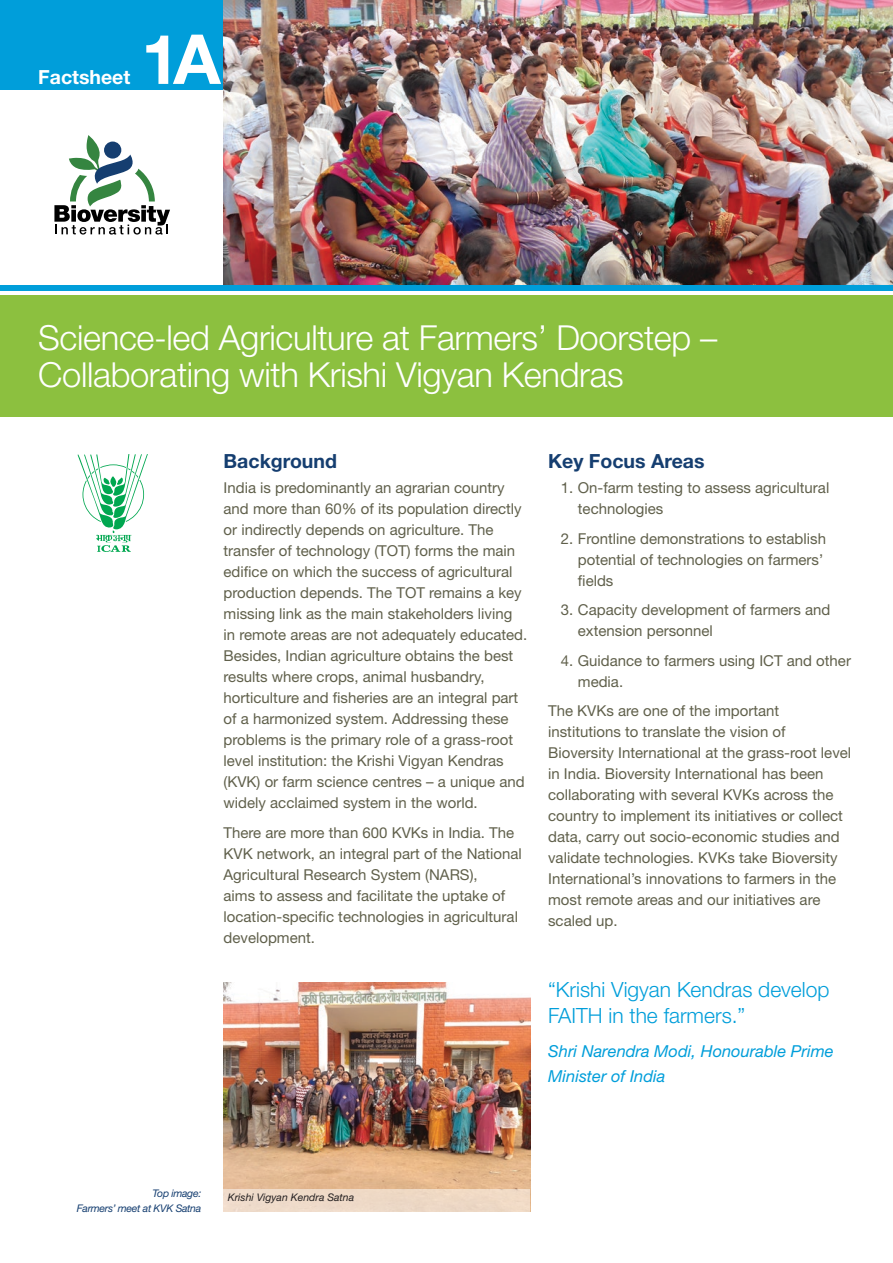
<style>
.page{position:relative;width:893px;height:1263px;background:#fff}
.page>*{position:absolute;margin:0;border:0;box-sizing:border-box;transform-origin:0 0}
.BI_Header_2{font:700 69px "Helvetica Neue LT Std";color:#fff}
.BI_Header_1{font:300 34.5px/37.5px "Helvetica Neue LT Std";letter-spacing:-.01em;color:#fff}
.BI_Header_1-2{font:300 21px/25.5px "Helvetica Neue LT Std";color:#009eda}
.BI_Header_2-2{font:700 19.5px "Helvetica Neue LT Std";color:#153e70}
.BI_Header_2-3{font:700 19.5px "Helvetica Neue LT Std";color:#fff}
.BI_Header_1-3{font:italic 16.5px/25.5px "Helvetica Neue LT Std";color:#009eda}
.BI_BodyText{font:15px/21px "Helvetica Neue LT Std";color:#60604b}
.BI_SideBlock{font:italic 10.5px/15px "Helvetica Neue LT Std";letter-spacing:-.03em;color:#153e70;text-align:right}
.BI_PhotoCaption_blac{font:italic 10.5px "Helvetica Neue LT Std";color:#231f20}
</style>
<div class="page">
<div style="left:0;top:0;width:234px;height:89px;background:#009eda"></div>
<img style="left:224px;top:0;width:669px;height:285px">
<svg style="left:54px;top:135px;width:116px;height:100px"></svg>
<div style="left:0;top:285px;width:893px;height:6px;background:#009eda"></div>
<div style="left:0;top:296px;width:893px;height:121px;background:#8cc03f"></div>
<img style="left:224px;top:982px;width:306px;height:207px">
<div style="left:224px;top:1189px;width:306px;height:23px;background:#eedac6"></div>
<svg style="left:78px;top:454px;width:70px;height:98px"></svg>
<p class="BI_Header_2-3" style="left:38px;top:65px;width:94px">Factsheet</p>
<p class="BI_Header_2" style="left:141px;top:17px;width:81px">1A</p>
<p class="BI_Header_1" style="left:38px;top:318px;width:681px">Science-led Agriculture at Farmers’ Doorstep –<br>Collaborating with Krishi Vigyan Kendras</p>
<p class="BI_Header_2-2" style="left:224px;top:449px;width:115px">Background</p>
<p class="BI_BodyText" style="left:224px;top:477px;width:305px">India is predominantly an agrarian country and more than 60% of its population directly or indirectly depends on agriculture. The transfer of technology (TOT) forms the main edifice on which the success of agricultural production depends. The TOT remains a key missing link as the main stakeholders living in remote areas are not adequately educated.<br>Besides, Indian agriculture obtains the best results where crops, animal husbandry, horticulture and fisheries are an integral part of a harmonized system. Addressing these problems is the primary role of a grass-root level institution: the Krishi Vigyan Kendras (KVK) or farm science centres – a unique and widely acclaimed system in the world.</p>
<p class="BI_BodyText" style="left:224px;top:822px;width:300px">There are more than 600 KVKs in India. The KVK network, an integral part of the National Agricultural Research System (NARS),<br>aims to assess and facilitate the uptake of location-specific technologies in agricultural development.</p>
<p class="BI_Header_2-2" style="left:548px;top:449px;width:158px">Key Focus Areas</p>
<p class="BI_BodyText" style="left:578px;top:477px;width:253px;text-indent:-17px">1. On-farm testing to assess agricultural technologies</p>
<p class="BI_BodyText" style="left:578px;top:528px;width:250px;text-indent:-17px">2. Frontline demonstrations to establish potential of technologies on farmers’ fields</p>
<p class="BI_BodyText" style="left:578px;top:599px;width:254px;text-indent:-17px">3. Capacity development of farmers and extension personnel</p>
<p class="BI_BodyText" style="left:578px;top:650px;width:275px;text-indent:-17px">4. Guidance to farmers using ICT and other media.</p>
<p class="BI_BodyText" style="left:548px;top:700px;width:305px">The KVKs are one of the important institutions to translate the vision of Bioversity International at the grass-root level in India. Bioversity International has been collaborating with several KVKs across the country to implement its initiatives or collect data, carry out socio-economic studies and validate technologies. KVKs take Bioversity International’s innovations to farmers in the most remote areas and our initiatives are scaled up.</p>
<p class="BI_Header_1-2" style="left:548px;top:976px;width:283px">“Krishi Vigyan Kendras develop<br>FAITH in the farmers.”</p>
<p class="BI_Header_1-3" style="left:548px;top:1038px;width:287px">Shri Narendra Modi, Honourable Prime<br>Minister of India</p>
<p class="BI_SideBlock" style="left:77px;top:1185px;width:126px">Top image:<br>Farmers’ meet at KVK Satna</p>
<p class="BI_PhotoCaption_blac" style="left:228px;top:1191px;width:128px">Krishi Vigyan Kendra Satna</p>
</div>
